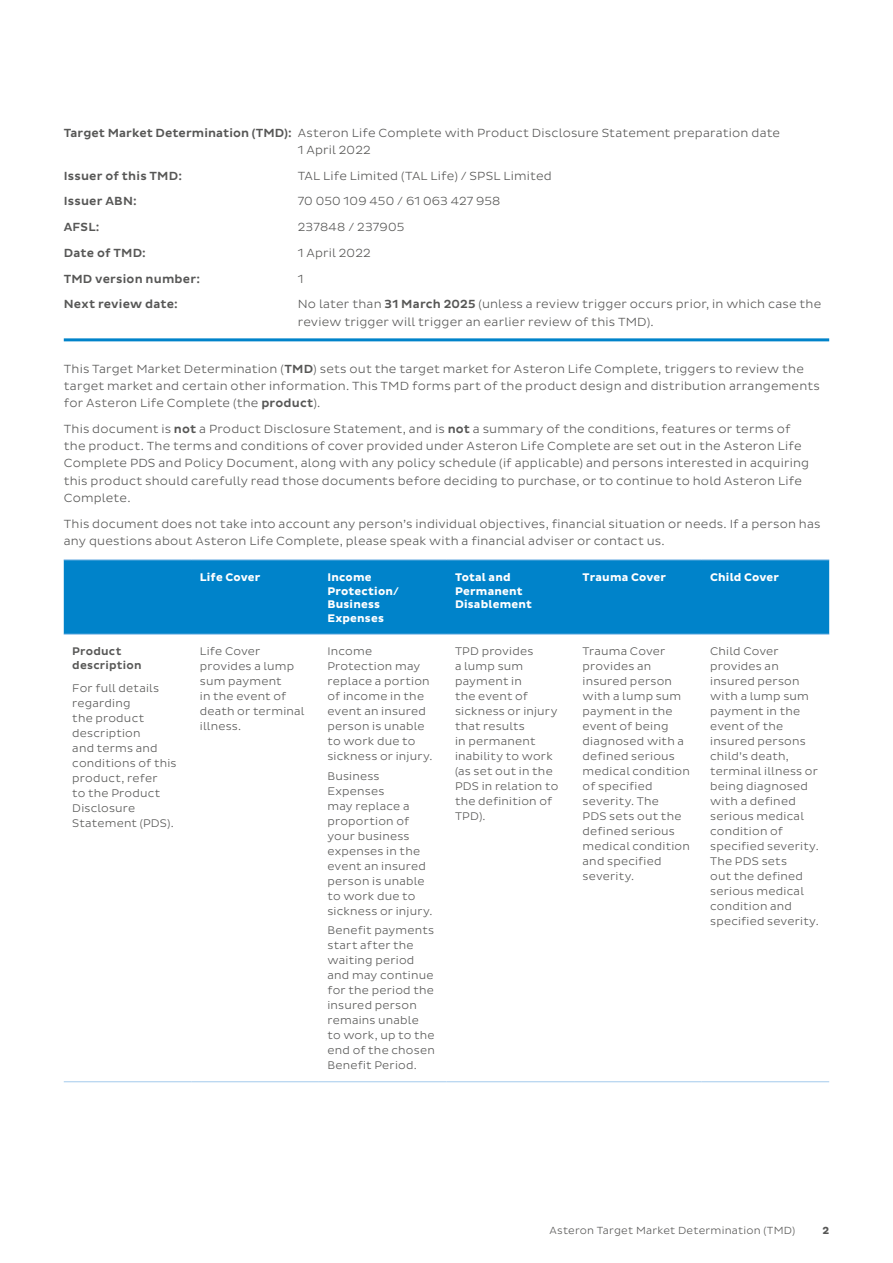
<style>
.page{position:relative;width:893px;height:1263px;background:#fff}
.page>*{position:absolute;margin:0;border:0;box-sizing:border-box;transform-origin:0 0}
.t1{font:300 12px/17.2px "Pluto Sans";letter-spacing:.015em;color:#575756}
.t2{font:500 12px "Pluto Sans";letter-spacing:.015em;color:#575756}
.t3{font:300 11.25px/15px "Pluto Sans";letter-spacing:.02em;color:#575756}
.t4{font:700 11.25px/13.5px "Pluto Sans";letter-spacing:.02em;color:#fff}
.t5{font:500 11.25px/13.5px "Pluto Sans";letter-spacing:.02em;color:#575756}
.t6{font:300 10.5px "Pluto Sans";letter-spacing:.02em;color:#575756}
.t7{font:700 10.5px "Pluto Sans";color:#575756}
.s1{font-weight:500}
</style>
<div class="page">
<hr style="left:64px;top:338px;width:765px;height:3px;background:#0083ca">
<div style="left:64px;top:560px;width:765px;height:74px;background:#0083ca"></div>
<hr style="left:64px;top:559px;width:127px;height:1px;background:#a3caed">
<hr style="left:191px;top:559px;width:128px;height:1px;background:#a3caed">
<hr style="left:319px;top:559px;width:127px;height:1px;background:#a3caed">
<hr style="left:446px;top:559px;width:128px;height:1px;background:#a3caed">
<hr style="left:574px;top:559px;width:128px;height:1px;background:#a3caed">
<hr style="left:702px;top:559px;width:127px;height:1px;background:#a3caed">
<hr style="left:64px;top:634px;width:127px;height:1px;background:#a3caed">
<hr style="left:191px;top:634px;width:128px;height:1px;background:#a3caed">
<hr style="left:319px;top:634px;width:127px;height:1px;background:#a3caed">
<hr style="left:64px;top:1081px;width:127px;height:1px;background:#a3caed">
<hr style="left:191px;top:1081px;width:128px;height:1px;background:#a3caed">
<hr style="left:319px;top:1081px;width:127px;height:1px;background:#a3caed">
<hr style="left:446px;top:634px;width:128px;height:1px;background:#a3caed">
<hr style="left:574px;top:634px;width:128px;height:1px;background:#a3caed">
<hr style="left:702px;top:634px;width:127px;height:1px;background:#a3caed">
<hr style="left:446px;top:1081px;width:128px;height:1px;background:#a3caed">
<hr style="left:574px;top:1081px;width:128px;height:1px;background:#a3caed">
<hr style="left:702px;top:1081px;width:127px;height:1px;background:#a3caed">
<p class="t1" style="left:298px;top:124px;width:484px;text-indent:-234px"><span class="s1">Target Market Determination (TMD):</span> Asteron Life Complete with Product Disclosure Statement preparation date<br>1 April 2022</p>
<p class="t2" style="left:64px;top:169px;width:120px">Issuer of this TMD:</p>
<p class="t1" style="left:298px;top:167px;width:256px">TAL Life Limited (TAL Life) / SPSL Limited</p>
<p class="t2" style="left:64px;top:194px;width:75px">Issuer ABN:</p>
<p class="t1" style="left:298px;top:193px;width:204px">70 050 109 450 / 61 063 427 958</p>
<p class="t2" style="left:64px;top:220px;width:37px">AFSL:</p>
<p class="t1" style="left:298px;top:218px;width:108px">237848 / 237905</p>
<p class="t2" style="left:64px;top:246px;width:84px">Date of TMD:</p>
<p class="t1" style="left:298px;top:244px;width:74px">1 April 2022</p>
<p class="t2" style="left:64px;top:272px;width:138px">TMD version number:</p>
<p class="t1" style="left:298px;top:270px;width:7px">1</p>
<p class="t2" style="left:64px;top:297px;width:116px">Next review date:</p>
<p class="t1" style="left:298px;top:296px;width:525px">No later than <span class="s1">31 March 2025</span> (unless a review trigger occurs prior, in which case the review trigger will trigger an earlier review of this TMD).</p>
<p class="t1" style="left:64px;top:360px;width:758px">This Target Market Determination (<span class="s1">TMD</span>) sets out the target market for Asteron Life Complete, triggers to review the target market and certain other information. This TMD forms part of the product design and distribution arrangements for Asteron Life Complete (the <span class="s1">product</span>).</p>
<p class="t1" style="left:64px;top:420px;width:747px">This document is <span class="s1">not</span> a Product Disclosure Statement, and is <span class="s1">not</span> a summary of the conditions, features or terms of the product. The terms and conditions of cover provided under Asteron Life Complete are set out in the Asteron Life Complete PDS and Policy Document, along with any policy schedule (if applicable) and persons interested in acquiring this product should carefully read those documents before deciding to purchase, or to continue to hold Asteron Life Complete.</p>
<p class="t1" style="left:64px;top:515px;width:758px">This document does not take into account any person’s individual objectives, financial situation or needs. If a person has any questions about Asteron Life Complete, please speak with a financial adviser or contact us.</p>
<p class="t4" style="left:200px;top:571px;width:62px">Life Cover</p>
<p class="t4" style="left:327px;top:571px;width:73px">Income<br>Protection/<br>Business<br>Expenses</p>
<p class="t4" style="left:455px;top:571px;width:78px">Total and<br>Permanent<br>Disablement</p>
<p class="t4" style="left:583px;top:571px;width:85px">Trauma Cover</p>
<p class="t4" style="left:710px;top:571px;width:70px">Child Cover</p>
<p class="t5" style="left:72px;top:645px;width:71px">Product description</p>
<p class="t3" style="left:72px;top:681px;width:106px">For full details regarding<br>the product description<br>and terms and conditions of this product, refer<br>to the Product<br>Disclosure<br>Statement (PDS).</p>
<p class="t3" style="left:455px;top:644px;width:105px">TPD provides<br>a lump sum payment in<br>the event of sickness or injury that results<br>in permanent inability to work (as set out in the<br>PDS in relation to the definition of<br>TPD).</p>
<p class="t3" style="left:583px;top:644px;width:109px">Trauma Cover provides an insured person with a lump sum payment in the event of being diagnosed with a defined serious medical condition of specified severity. The<br>PDS sets out the defined serious medical condition and specified severity.</p>
<p class="t3" style="left:710px;top:644px;width:110px">Child Cover provides an insured person with a lump sum payment in the event of the insured persons child’s death, terminal illness or being diagnosed with a defined serious medical condition of specified severity.<br>The PDS sets<br>out the defined serious medical condition and specified severity.</p>
<p class="t3" style="left:200px;top:644px;width:106px">Life Cover provides a lump sum payment<br>in the event of death or terminal illness.</p>
<p class="t3" style="left:327px;top:644px;width:107px">Income<br>Protection may replace a portion of income in the event an insured person is unable to work due to sickness or injury.</p>
<p class="t3" style="left:327px;top:768px;width:107px">Business<br>Expenses<br>may replace a proportion of your business expenses in the event an insured person is unable to work due to sickness or injury.</p>
<p class="t3" style="left:327px;top:923px;width:109px">Benefit payments start after the waiting period and may continue for the period the insured person remains unable<br>to work, up to the end of the chosen<br>Benefit Period.</p>
<p class="t6" style="left:550px;top:1224px;width:247px">Asteron Target Market Determination (TMD)</p>
<p class="t7" style="left:822px;top:1224px;width:8px">2</p>
</div>
